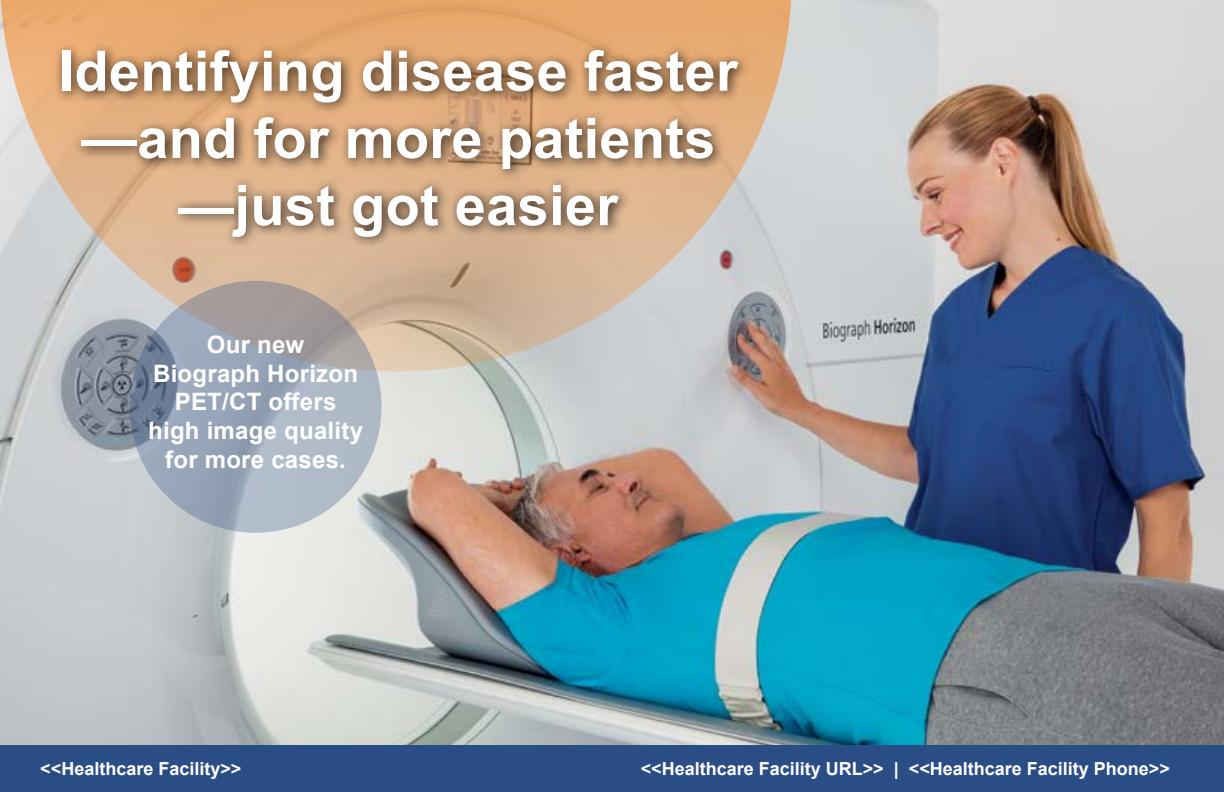
<style>
.page{position:relative;width:1224px;height:792px;background:#fff}
.page>*{position:absolute;margin:0;border:0;box-sizing:border-box;transform-origin:0 0}
.t1{font:700 56px/67.2px "Arial";letter-spacing:.005em;color:#fff;text-align:center}
.t2{font:700 24px/28.8px "Arial";letter-spacing:.01em;color:#fff;text-align:center}
.t3{font:700 18px "Arial";color:#fff}
</style>
<div class="page">
<img style="left:0;top:0;width:1224px;height:745px">
<div style="left:0;top:745px;width:1224px;height:47px;background:#2b4d86"></div>
<svg style="left:0;top:0;width:792px;height:372px;background:#d3baa2"></svg>
<svg style="left:130px;top:281px;width:252px;height:252px;background:#9ea6b4"></svg>
<div style="left:53px;top:42px;width:698px;height:206px;background:#000;opacity:.75"></div>
<h1 class="t1" style="left:59px;top:39px;width:681px">Identifying disease faster —and for more patients —just got easier</h1>
<h2 class="t2" style="left:148px;top:331px;width:216px">Our new<br>Biograph Horizon<br>PET/CT offers high image quality for more cases.</h2>
<p class="t3" style="left:40px;top:757px;width:203px">&lt;&lt;Healthcare Facility&gt;&gt;</p>
<p class="t3" style="left:641px;top:757px;width:531px">&lt;&lt;Healthcare Facility URL&gt;&gt; | &lt;&lt;Healthcare Facility Phone&gt;&gt;</p>
</div>
